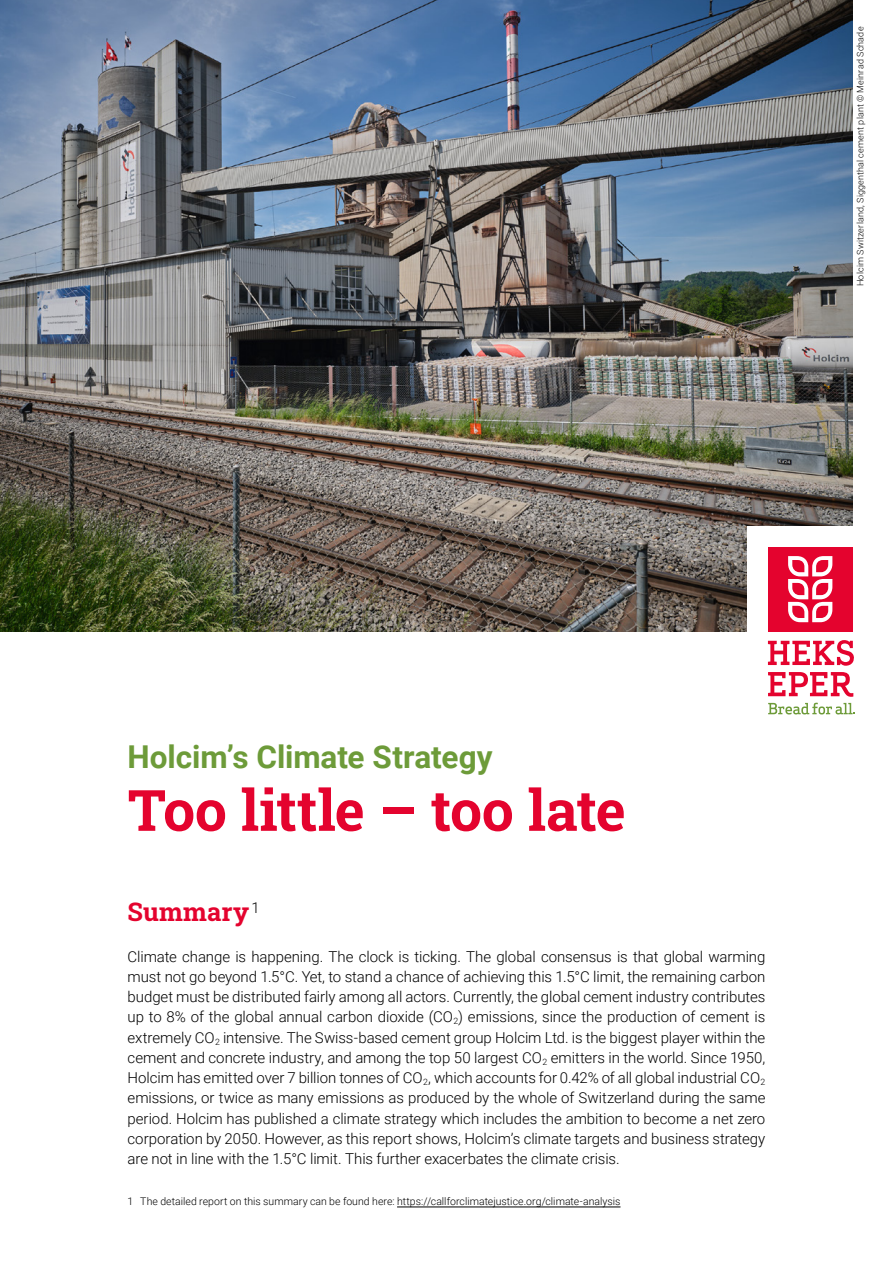
<style>
.page{position:relative;width:893px;height:1263px;background:#fff}
.page>*{position:absolute;margin:0;border:0;box-sizing:border-box;transform-origin:0 0}
.t1{font:700 57px "Roboto Slab";letter-spacing:-.015em;color:#e4032e}
.t2{font:700 31.5px "Roboto";letter-spacing:-.005em;color:#6d9b39}
.t3{font:700 25.5px "Roboto Slab";letter-spacing:.005em;color:#e4032e}
.t4{font:300 15px/20.2px "Roboto";letter-spacing:-.005em;color:#000;text-align:justify}
.t5{font:300 10.5px "Roboto";letter-spacing:.005em;color:#000}
.t6{font:300 9px "Roboto";letter-spacing:.02em;color:#000}
</style>
<div class="page">
<img style="left:0;top:0;width:853px;height:631px">
<div style="left:748px;top:527px;width:145px;height:230px;background:#fff"></div>
<div style="left:768px;top:547px;width:85px;height:84px;background:#e4032e"></div>
<svg style="left:788px;top:556px;width:44px;height:66px"></svg>
<svg style="left:768px;top:672px;width:85px;height:25px"></svg>
<svg style="left:768px;top:703px;width:87px;height:11px"></svg>
<svg style="left:768px;top:640px;width:86px;height:26px"></svg>
<hr style="left:397px;top:1207px;width:223px;height:1px;background:#000">
<p class="t6" style="left:854px;top:286px;width:261px;rotate:-90deg">Holcim Switzerland, Siggenthal cement plant © Meinrad Schade</p>
<h2 class="t2" style="left:128px;top:734px;width:366px">Holcim’s Climate Strategy</h2>
<h1 class="t1" style="left:128px;top:771px;width:500px">Too little – too late</h1>
<h3 class="t3" style="left:128px;top:894px;width:134px">Summary <sup>1</sup></h3>
<p class="t4" style="left:128px;top:946px;width:639px">Climate change is happening. The clock is ticking. The global consensus is that global warming must not go beyond 1.5°C. Yet, to stand a chance of achieving this 1.5°C limit, the remaining carbon budget must be distributed fairly among all actors. Currently, the global cement industry contributes up to 8% of the global annual carbon dioxide (CO<sub>2</sub>) emissions, since the production of cement is extremely CO<sub>2</sub> intensive. The Swiss-based cement group Holcim Ltd. is the biggest player within the cement and concrete industry, and among the top 50 largest CO<sub>2</sub> emitters in the world. Since 1950, Holcim has emitted over 7 billion tonnes of CO<sub>2</sub>, which accounts for 0.42% of all global industrial CO<sub>2 </sub>emissions, or twice as many emissions as produced by the whole of Switzerland during the same period. Holcim has published a climate strategy which includes the ambition to become a net zero corporation by 2050. However, as this report shows, Holcim’s climate targets and business strategy are not in line with the 1.5°C limit. This further exacerbates the climate crisis.</p>
<p class="t5" style="left:128px;top:1193px;width:494px">1 The detailed report on this summary can be found here: https://callforclimatejustice.org/climate-analysis</p>
</div>
